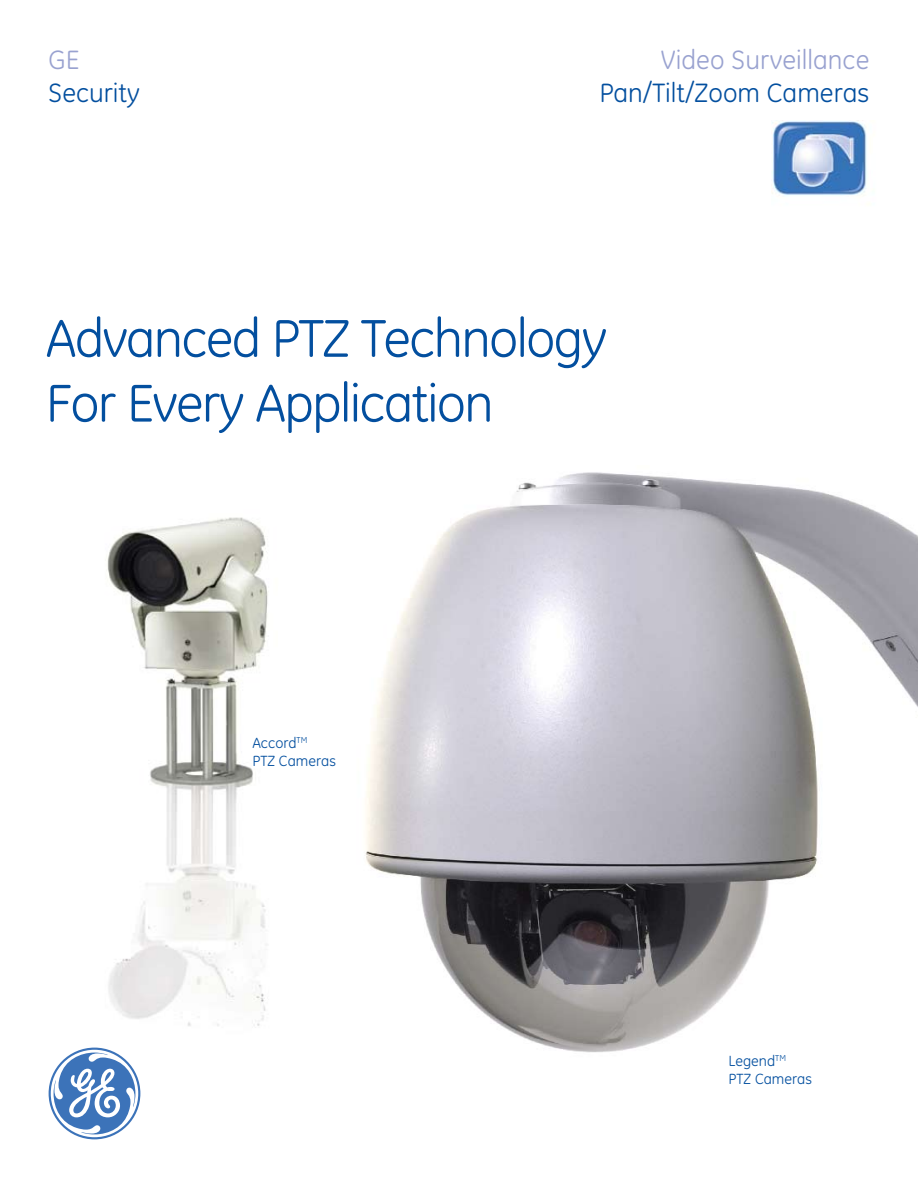
<style>
.page{position:relative;width:918px;height:1188px;background:#fff}
.page>*{position:absolute;margin:0;border:0;box-sizing:border-box;transform-origin:0 0}
.t1{font:54px/64.8px "GE Inspira";letter-spacing:-.03em;color:#034f9f}
.t2{font:27px "GE Inspira";color:#034f9f}
.t3{font:27px "GE Inspira";color:#99a2d0}
.t4{font:15px/18px "GE Inspira";color:#034f9f}
</style>
<div class="page">
<img style="left:89px;top:517px;width:179px;height:531px">
<img style="left:365px;top:472px;width:553px;height:581px">
<img style="left:772px;top:120px;width:95px;height:76px">
<svg style="left:49px;top:1048px;width:91px;height:91px"></svg>
<p class="t3" style="left:49px;top:44px;width:32px">GE</p>
<p class="t2" style="left:49px;top:77px;width:93px">Security</p>
<p class="t3" style="left:661px;top:44px;width:210px">Video Surveillance</p>
<p class="t2" style="left:599px;top:77px;width:272px">Pan/Tilt/Zoom Cameras</p>
<p class="t1" style="left:46px;top:306px;width:563px">Advanced PTZ Technology<br>For Every Application</p>
<p class="t4" style="left:252px;top:734px;width:85px">Accord<sup>TM<br></sup>PTZ Cameras</p>
<p class="t4" style="left:729px;top:1052px;width:85px">Legend<sup>TM<br></sup>PTZ Cameras</p>
</div>
